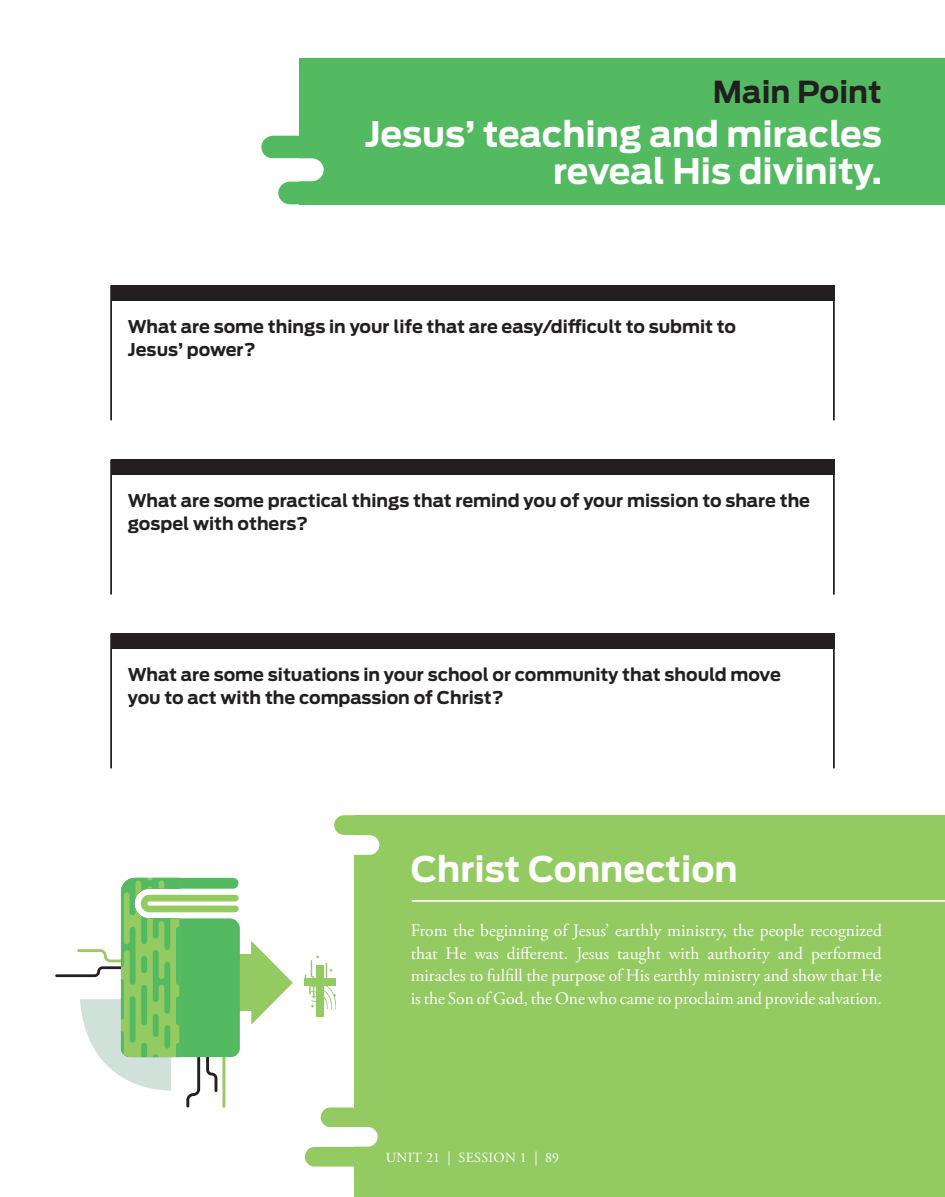
<style>
.page{position:relative;width:945px;height:1197px;background:#fff}
.page>*{position:absolute;margin:0;border:0;box-sizing:border-box;transform-origin:0 0}
.header_large_right{font:700 35px/36.8px "Antenna";color:#fff;text-align:right}
.header_large_left{font:700 35px "Antenna";color:#fff}
.header_small_right{font:700 30.1px "Antenna";color:#231f20}
.question{font:700 17.5px/22.8px "Antenna";color:#231f20}
.body_sidebar{font:17.5px/22.8px "Adobe Garamond Pro";color:#fff;text-align:justify}
.t1{font:14px "Adobe Garamond Pro";letter-spacing:.025em;color:#fff}
</style>
<div class="page">
<div style="left:299px;top:58px;width:646px;height:146px;background:#53ba61"></div>
<svg style="left:261px;top:136px;width:63px;height:68px"></svg>
<div style="left:355px;top:816px;width:590px;height:381px;background:#93ca61"></div>
<div style="left:321px;top:1108px;width:175px;height:19px;background:#93ca61;border-radius:10px"></div>
<div style="left:305px;top:1147px;width:175px;height:20px;background:#93ca61;border-radius:10px"></div>
<div style="left:334px;top:815px;width:176px;height:20px;background:#93ca61;border-radius:10px"></div>
<div style="left:202px;top:1127px;width:176px;height:20px;background:#fff;border-radius:10px"></div>
<div style="left:204px;top:835px;width:175px;height:20px;background:#fff;border-radius:10px"></div>
<svg style="left:55px;top:878px;width:238px;height:230px"></svg>
<svg style="left:305px;top:956px;width:31px;height:54px"></svg>
<div style="left:317px;top:965px;width:7px;height:52px;background:#93ca61"></div>
<div style="left:304px;top:979px;width:32px;height:7px;background:#93ca61"></div>
<hr style="left:412px;top:900px;width:533px;height:2px;background:#fff">
<div style="left:111px;top:460px;width:724px;height:15px;background:#231f20"></div>
<hr style="left:110px;top:460px;width:2px;height:135px;background:#231f20">
<hr style="left:833px;top:460px;width:2px;height:135px;background:#231f20">
<div style="left:111px;top:286px;width:724px;height:15px;background:#231f20"></div>
<hr style="left:110px;top:286px;width:2px;height:134px;background:#231f20">
<hr style="left:833px;top:286px;width:2px;height:134px;background:#231f20">
<div style="left:111px;top:634px;width:724px;height:15px;background:#231f20"></div>
<hr style="left:110px;top:634px;width:2px;height:134px;background:#231f20">
<hr style="left:833px;top:634px;width:2px;height:134px;background:#231f20">
<p class="header_small_right" style="left:713px;top:74px;width:171px">Main Point</p>
<p class="header_large_right" style="left:365px;top:117px;width:519px">Jesus’ teaching and miracles reveal His divinity.</p>
<p class="question" style="left:128px;top:316px;width:610px">What are some things in your life that are easy/difficult to submit to<br>Jesus’ power?</p>
<p class="question" style="left:128px;top:490px;width:684px">What are some practical things that remind you of your mission to share the gospel with others?</p>
<p class="question" style="left:128px;top:664px;width:654px">What are some situations in your school or community that should move you to act with the compassion of Christ?</p>
<p class="header_large_left" style="left:411px;top:848px;width:329px">Christ Connection</p>
<p class="body_sidebar" style="left:411px;top:920px;width:473px">From the beginning of Jesus’ earthly ministry, the people recognized that He was different. Jesus taught with authority and performed miracles to fulfill the purpose of His earthly ministry and show that He is the Son of God, the One who came to proclaim and provide salvation.</p>
<p class="t1" style="left:386px;top:1150px;width:175px">UNIT 21 | SESSION 1 | 89</p>
</div>
